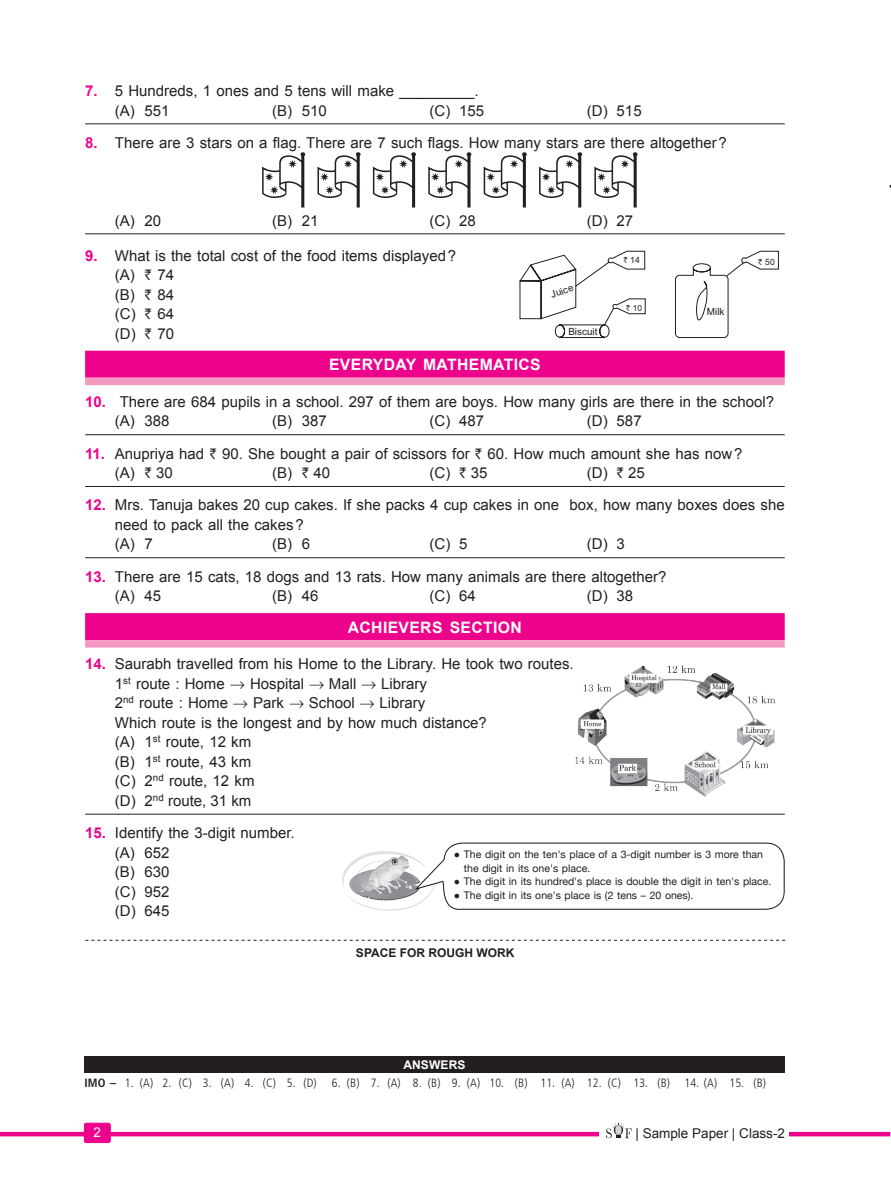
<style>
.page{position:relative;width:891px;height:1188px;background:#fff}
.page>*{position:absolute;margin:0;border:0;box-sizing:border-box;transform-origin:0 0}
.Headd{font:700 15.75px "Arial";letter-spacing:.02em;color:#fff}
.Queation{font:15px/19.5px "Arial";color:#231f20}
.Option_without_line{font:15px "Arial";color:#231f20}
._4-Option_line{font:15px "Arial";color:#231f20}
._4-Option_without_li{font:15px "Arial";color:#231f20}
.t1{font:13.5px "Arial";color:#231f20}
.t2{font:13.5px "Arial";color:#fff}
.Answer_keys{font:300 condensed 12px "Frutiger";letter-spacing:.015em;color:#231f20}
.t3{font:700 12px "Arial";color:#231f20}
.t4{font:700 12px "Arial";letter-spacing:.01em;color:#fff}
.t5{font:10.5px/13.6px "Helvetica Neue";color:#231f20}
.t6{font:9.9px "Arial";color:#231f20}
.t7{font:8.7px "Arial";color:#231f20}
.t8{font:8.4px "Arial";color:#231f20}
.s1{font-weight:700;color:#ed028c}
.s2{font-family:"Rupee"}
.s3{font-family:"Times New Roman"}
.s4{font-weight:700}
</style>
<div class="page">
<hr style="left:0;top:1132px;width:890px;height:4px;background:#ed028c">
<div style="left:600px;top:1126px;width:189px;height:17px;background:#fff"></div>
<svg style="left:606px;top:1123px;width:26px;height:15px"></svg>
<div style="left:84px;top:1123px;width:26px;height:20px;background:#ed028c;border-radius:2px"></div>
<div style="left:84px;top:1123px;width:27px;height:20px;border:1px solid #ed028c;border-radius:2px"></div>
<hr style="left:85px;top:124px;width:700px;height:1px;background:#231f20">
<hr style="left:85px;top:234px;width:700px;height:1px;background:#231f20">
<div style="left:85px;top:351px;width:700px;height:27px;background:#ed028c"></div>
<div style="left:85px;top:378px;width:700px;height:7px;background:#f499c2"></div>
<hr style="left:85px;top:434px;width:700px;height:1px;background:#231f20">
<hr style="left:85px;top:486px;width:700px;height:1px;background:#231f20">
<hr style="left:85px;top:557px;width:700px;height:1px;background:#231f20">
<div style="left:85px;top:613px;width:700px;height:27px;background:#ed028c"></div>
<div style="left:85px;top:640px;width:700px;height:8px;background:#f499c2"></div>
<hr style="left:85px;top:814px;width:700px;height:1px;background:#231f20">
<svg style="left:262px;top:152px;width:43px;height:56px"></svg>
<svg style="left:318px;top:152px;width:43px;height:56px"></svg>
<svg style="left:373px;top:152px;width:43px;height:56px"></svg>
<svg style="left:428px;top:152px;width:43px;height:56px"></svg>
<svg style="left:484px;top:152px;width:43px;height:56px"></svg>
<svg style="left:539px;top:152px;width:43px;height:56px"></svg>
<svg style="left:594px;top:152px;width:43px;height:56px"></svg>
<svg style="left:519px;top:250px;width:127px;height:88px"></svg>
<svg style="left:675px;top:250px;width:104px;height:88px"></svg>
<img style="left:575px;top:666px;width:201px;height:130px">
<svg style="left:342px;top:842px;width:443px;height:69px"></svg>
<svg style="left:85px;top:940px;width:700px;height:1px"></svg>
<div style="left:84px;top:1056px;width:701px;height:17px;background:#231f20"></div>
<p class="Queation" style="left:85px;top:81px;width:395px"><span class="s1">7.</span> 5 Hundreds, 1 ones and 5 tens will make _________.</p>
<p class="_4-Option_line" style="left:115px;top:100px;width:56px">(A) 551</p>
<p class="_4-Option_line" style="left:272px;top:100px;width:56px">(B) 510</p>
<p class="_4-Option_line" style="left:430px;top:100px;width:56px">(C) 155</p>
<p class="_4-Option_line" style="left:587px;top:100px;width:56px">(D) 515</p>
<p class="Queation" style="left:85px;top:133px;width:643px"><span class="s1">8.</span> There are 3 stars on a flag. There are 7 such flags. How many stars are there altogether?</p>
<p class="_4-Option_line" style="left:115px;top:210px;width:48px">(A) 20</p>
<p class="_4-Option_line" style="left:272px;top:210px;width:48px">(B) 21</p>
<p class="_4-Option_line" style="left:430px;top:210px;width:48px">(C) 28</p>
<p class="_4-Option_line" style="left:587px;top:210px;width:48px">(D) 27</p>
<p class="Queation" style="left:85px;top:246px;width:373px"><span class="s1">9.</span> What is the total cost of the food items displayed?</p>
<p class="t7" style="left:623px;top:255px;width:18px"><span class="s2">`</span> 14</p>
<p class="Option_without_line" style="left:115px;top:265px;width:61px">(A) <span class="s2">`</span> 74</p>
<p class="Option_without_line" style="left:115px;top:285px;width:61px">(B) <span class="s2">`</span> 84</p>
<p class="Option_without_line" style="left:115px;top:304px;width:61px">(C) <span class="s2">`</span> 64</p>
<p class="Option_without_line" style="left:115px;top:324px;width:61px">(D) <span class="s2">`</span> 70</p>
<p class="t6" style="left:549px;top:289px;width:25px;rotate:-19deg">Juice</p>
<p class="t6" style="left:568px;top:325px;width:31px">Biscuit</p>
<p class="t8" style="left:626px;top:303px;width:17px"><span class="s2">`</span> 10</p>
<p class="t6" style="left:707px;top:306px;width:19px">Milk</p>
<p class="t7" style="left:758px;top:257px;width:18px"><span class="s2">`</span> 50</p>
<p class="Headd" style="left:329px;top:355px;width:213px">EVERYDAY MATHEMATICS</p>
<p class="Queation" style="left:85px;top:392px;width:690px"><span class="s1">10.</span> There are 684 pupils in a school. 297 of them are boys. How many girls are there in the school?</p>
<p class="_4-Option_line" style="left:115px;top:411px;width:56px">(A) 388</p>
<p class="_4-Option_line" style="left:272px;top:411px;width:56px">(B) 387</p>
<p class="_4-Option_line" style="left:430px;top:411px;width:56px">(C) 487</p>
<p class="_4-Option_line" style="left:587px;top:411px;width:56px">(D) 587</p>
<p class="Queation" style="left:85px;top:444px;width:659px"><span class="s1">11.</span> Anupriya had <span class="s2">`</span> 90. She bought a pair of scissors for <span class="s2">`</span> 60. How much amount she has now?</p>
<p class="_4-Option_line" style="left:115px;top:463px;width:60px">(A) <span class="s2">`</span> 30</p>
<p class="_4-Option_line" style="left:272px;top:463px;width:60px">(B) <span class="s2">`</span> 40</p>
<p class="_4-Option_line" style="left:430px;top:463px;width:60px">(C) <span class="s2">`</span> 35</p>
<p class="_4-Option_line" style="left:587px;top:463px;width:60px">(D) <span class="s2">`</span> 25</p>
<p class="Queation" style="left:115px;top:496px;width:671px;text-indent:-30px"><span class="s1">12.</span> Mrs. Tanuja bakes 20 cup cakes. If she packs 4 cup cakes in one box, how many boxes does she need to pack all the cakes?</p>
<p class="_4-Option_line" style="left:115px;top:534px;width:40px">(A) 7</p>
<p class="_4-Option_line" style="left:272px;top:534px;width:40px">(B) 6</p>
<p class="_4-Option_line" style="left:430px;top:534px;width:40px">(C) 5</p>
<p class="_4-Option_line" style="left:587px;top:534px;width:40px">(D) 3</p>
<p class="Queation" style="left:85px;top:567px;width:583px"><span class="s1">13.</span> There are 15 cats, 18 dogs and 13 rats. How many animals are there altogether?</p>
<p class="_4-Option_line" style="left:115px;top:586px;width:48px">(A) 45</p>
<p class="_4-Option_line" style="left:272px;top:586px;width:48px">(B) 46</p>
<p class="_4-Option_line" style="left:430px;top:586px;width:48px">(C) 64</p>
<p class="_4-Option_line" style="left:587px;top:586px;width:48px">(D) 38</p>
<p class="Headd" style="left:348px;top:617px;width:176px">ACHIEVERS SECTION</p>
<p class="Queation" style="left:85px;top:655px;width:490px"><span class="s1">14.</span> Saurabh travelled from his Home to the Library. He took two routes.</p>
<p class="Option_without_line" style="left:115px;top:674px;width:314px">1<sup>st</sup> route : Home → Hospital → Mall → Library</p>
<p class="Option_without_line" style="left:115px;top:693px;width:312px">2<sup>nd</sup> route : Home → Park → School → Library</p>
<p class="Option_without_line" style="left:115px;top:713px;width:374px">Which route is the longest and by how much distance?</p>
<p class="Option_without_line" style="left:115px;top:732px;width:138px">(A) 1<sup>st</sup> route, 12 km</p>
<p class="Option_without_line" style="left:115px;top:752px;width:138px">(B) 1<sup>st</sup> route, 43 km</p>
<p class="Option_without_line" style="left:115px;top:771px;width:141px">(C) 2<sup>nd</sup> route, 12 km</p>
<p class="_4-Option_line" style="left:115px;top:791px;width:138px">(D) 2<sup>nd</sup> route, 31 km</p>
<p class="Queation" style="left:85px;top:823px;width:211px"><span class="s1">15.</span> Identify the 3-digit number.</p>
<p class="Option_without_line" style="left:115px;top:843px;width:56px">(A) 652</p>
<p class="t5" style="left:464px;top:847px;width:301px;text-indent:-10px"><span class="s3">●</span> The digit on the ten's place of a 3-digit number is 3 more than the digit in its one's place.</p>
<p class="t5" style="left:454px;top:875px;width:319px"><span class="s3">●</span> The digit in its hundred's place is double the digit in ten's place.</p>
<p class="t5" style="left:454px;top:888px;width:241px"><span class="s3">●</span> The digit in its one's place is (2 tens – 20 ones).</p>
<p class="Option_without_line" style="left:115px;top:862px;width:56px">(B) 630</p>
<p class="Option_without_line" style="left:115px;top:882px;width:56px">(C) 952</p>
<p class="_4-Option_without_li" style="left:115px;top:901px;width:56px">(D) 645</p>
<p class="t3" style="left:356px;top:944px;width:160px">SPACE FOR ROUGH WORK</p>
<p class="t4" style="left:403px;top:1057px;width:64px">ANSWERS</p>
<p class="Answer_keys" style="left:84px;top:1076px;width:234px"><span class="s4">IMO –</span> 1. (A) 2. (C) 3. (A) 4. (C) 5. (D)</p>
<p class="Answer_keys" style="left:332px;top:1076px;width:436px">6. (B) 7. (A) 8. (B) 9. (A) 10. (B) 11. (A) 12. (C) 13. (B) 14. (A) 15. (B)</p>
<p class="t2" style="left:94px;top:1123px;width:9px">2</p>
<p class="t1" style="left:635px;top:1125px;width:151px">| Sample Paper | Class-2</p>
</div>
